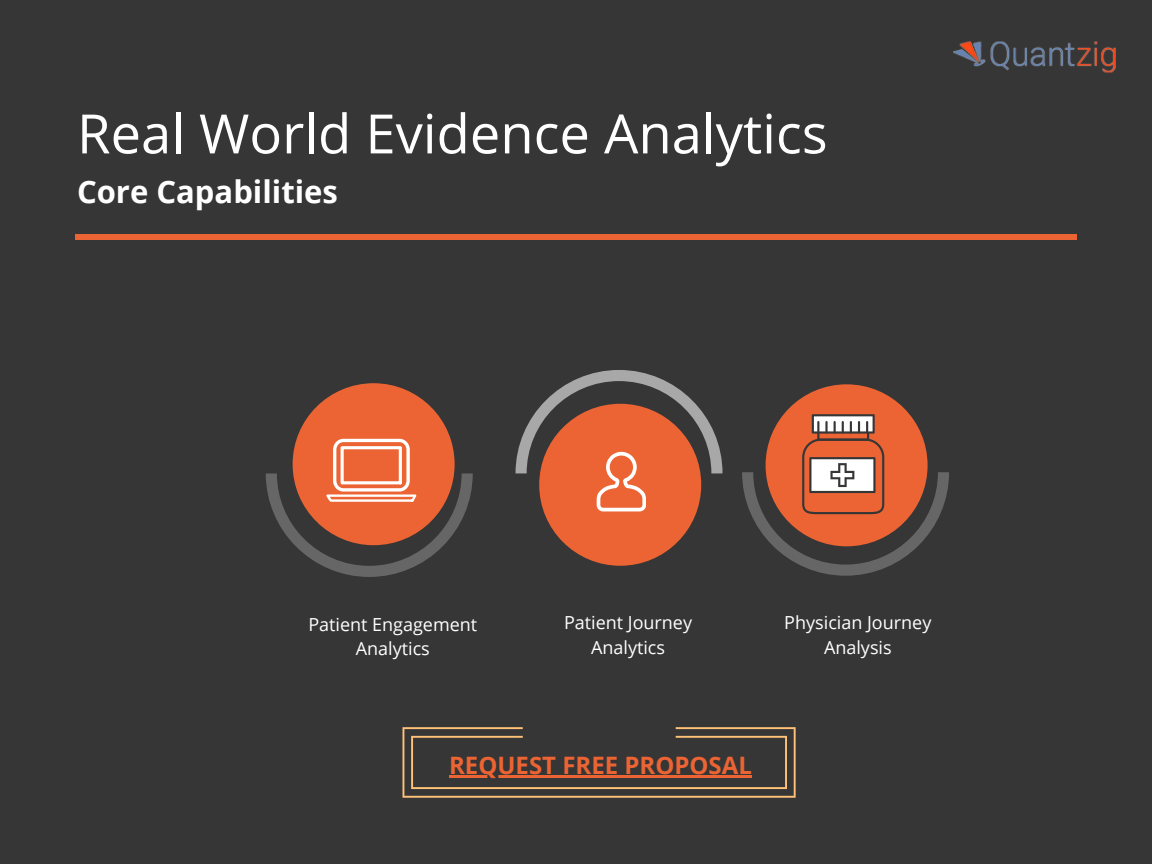
<style>
.page{position:relative;width:1152px;height:864px;background:#363636}
.page>*{position:absolute;margin:0;border:0;box-sizing:border-box;transform-origin:0 0}
.t1{font:54.3px "Open Sans";color:#fff}
.t2{font:700 31.05px "Open Sans";color:#fff}
.t3{font:700 24px "Open Sans";color:#ec6433}
.t4{font:18px/24.8px "Open Sans";color:#fff;text-align:center}
</style>
<div class="page">
<div style="left:293px;top:383px;width:162px;height:162px;background:#ec6433;border-radius:50%"></div>
<svg style="left:266px;top:439px;width:207px;height:138px"></svg>
<div style="left:75px;top:234px;width:1002px;height:6px;background:#ec6433"></div>
<div style="left:539px;top:404px;width:162px;height:162px;background:#ec6433;border-radius:50%"></div>
<div style="left:766px;top:384px;width:162px;height:162px;background:#ec6433;border-radius:50%"></div>
<svg style="left:516px;top:370px;width:207px;height:141px"></svg>
<svg style="left:403px;top:727px;width:393px;height:71px"></svg>
<img style="left:953px;top:41px;width:163px;height:32px">
<svg style="left:742px;top:414px;width:207px;height:162px"></svg>
<hr style="left:449px;top:776px;width:303px;height:2px;background:#ec6433">
<h1 class="t1" style="left:77px;top:95px;width:752px">Real World Evidence Analytics</h1>
<h2 class="t2" style="left:77px;top:170px;width:263px">Core Capabilities</h2>
<p class="t4" style="left:308px;top:611px;width:170px">Patient Engagement<br>Analytics</p>
<p class="t4" style="left:564px;top:610px;width:130px">Patient Journey<br>Analytics</p>
<p class="t4" style="left:784px;top:609px;width:149px">Physician Journey<br>Analysis</p>
<h3 class="t3" style="left:449px;top:748px;width:304px">REQUEST FREE PROPOSAL</h3>
</div>
